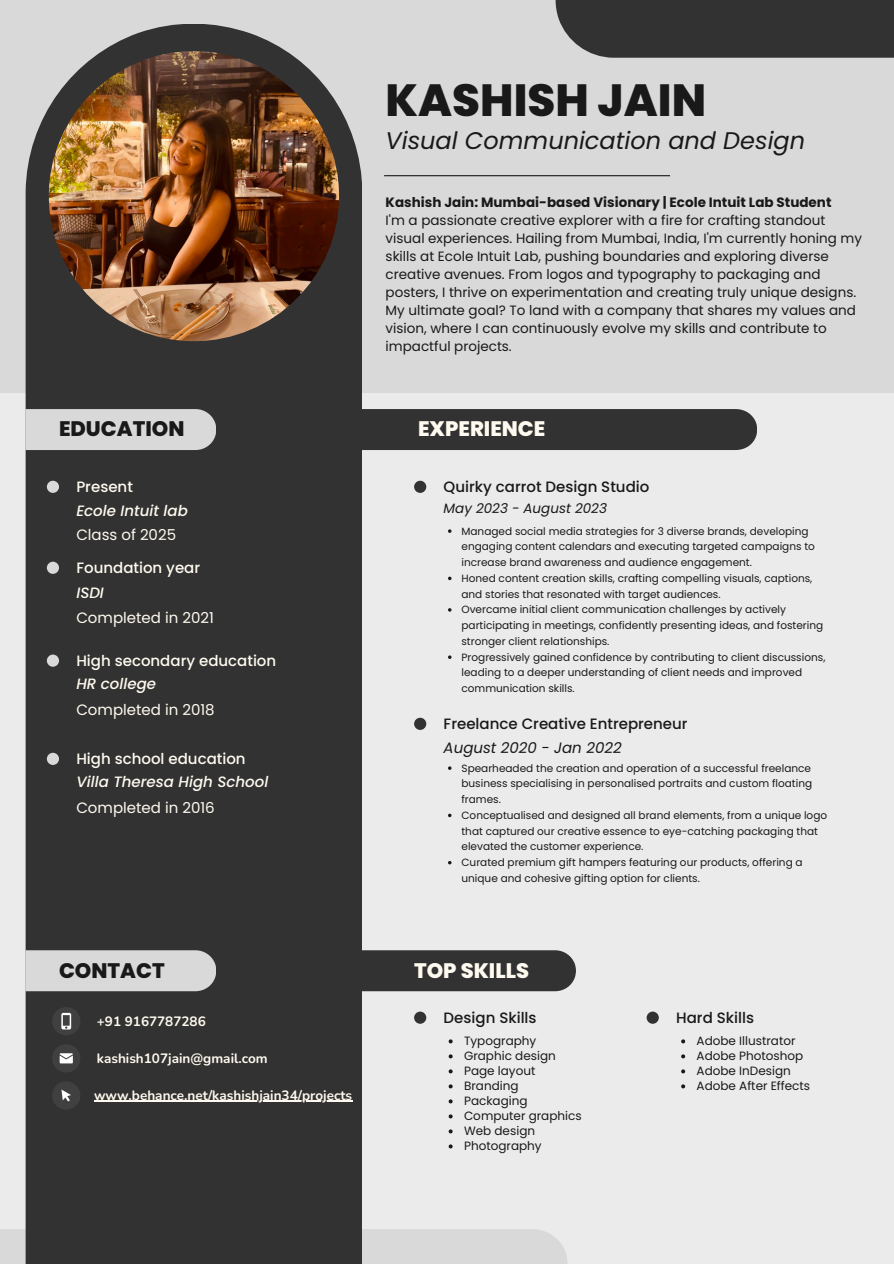
<style>
.page{position:relative;width:894px;height:1264px;background:#fff}
.page>*{position:absolute;margin:0;border:0;box-sizing:border-box;transform-origin:0 0}
.t1{font:800 45px "Poppins";color:#191919}
.t2{font:italic 24px "Poppins";color:#191919}
.t3{font:800 21px "Poppins";color:#fffaef}
.t4{font:800 21px "Poppins";color:#191919}
.t5{font:500 15px "Poppins";color:#191919}
.t6{font:500 15px "Poppins";color:#fffaef}
.t7{font:15px "Poppins";color:#fffaef}
.t8{font:italic 500 15px "Poppins";color:#fffaef}
.t9{font:italic 15px "Poppins";color:#191919}
.t10{font:13.5px/18px "Poppins";color:#191919}
.t11{font:700 13.5px "Nunito";color:#fffaef}
.t12{font:700 13.5px "Poppins";color:#191919}
.t13{font:italic 13.5px "Poppins";color:#191919}
.t14{font:12px "Poppins";color:#191919}
.t15{font:10.5px/15.8px "Poppins";color:#191919}
</style>
<div class="page">
<div style="left:0;top:0;width:893px;height:1263px;background:#ebebeb"></div>
<div style="left:0;top:0;width:893px;height:393px;background:#d9d9d9"></div>
<div style="left:0;top:1228px;width:567px;height:35px;background:#d9d9d9"></div>
<div style="left:26px;top:24px;width:336px;height:1239px;background:#323232"></div>
<div style="left:25px;top:409px;width:191px;height:41px;background:#d9d9d9"></div>
<div style="left:354px;top:409px;width:403px;height:41px;background:#323232"></div>
<div style="left:354px;top:950px;width:221px;height:41px;background:#323232"></div>
<div style="left:25px;top:950px;width:191px;height:41px;background:#d9d9d9"></div>
<div style="left:555px;top:0;width:338px;height:58px;background:#323232"></div>
<img style="left:49px;top:51px;width:290px;height:290px;border-radius:50%">
<hr style="left:384px;top:175px;width:286px;height:1px;background:#191919">
<div style="left:47px;top:480px;width:12px;height:13px;background:#d9d9d9;border-radius:50%"></div>
<div style="left:47px;top:561px;width:12px;height:13px;background:#d9d9d9;border-radius:50%"></div>
<div style="left:47px;top:654px;width:12px;height:12px;background:#d9d9d9;border-radius:50%"></div>
<div style="left:47px;top:752px;width:12px;height:13px;background:#d9d9d9;border-radius:50%"></div>
<div style="left:414px;top:480px;width:12px;height:13px;background:#323232;border-radius:50%"></div>
<div style="left:414px;top:1011px;width:12px;height:12px;background:#323232;border-radius:50%"></div>
<div style="left:646px;top:1011px;width:12px;height:12px;background:#323232;border-radius:50%"></div>
<div style="left:414px;top:717px;width:12px;height:13px;background:#323232;border-radius:50%"></div>
<div style="left:52px;top:1044px;width:28px;height:28px;background:#404040;border-radius:50%"></div>
<svg style="left:60px;top:1053px;width:13px;height:10px"></svg>
<div style="left:52px;top:1081px;width:28px;height:28px;background:#404040;border-radius:50%"></div>
<svg style="left:61px;top:1089px;width:10px;height:12px"></svg>
<div style="left:52px;top:1007px;width:28px;height:28px;background:#404040;border-radius:50%"></div>
<svg style="left:61px;top:1012px;width:10px;height:17px"></svg>
<svg style="left:448px;top:529px;width:3px;height:4px"></svg>
<svg style="left:448px;top:655px;width:3px;height:4px"></svg>
<svg style="left:448px;top:766px;width:3px;height:4px"></svg>
<svg style="left:448px;top:1039px;width:4px;height:4px"></svg>
<svg style="left:448px;top:1054px;width:4px;height:4px"></svg>
<svg style="left:448px;top:1069px;width:4px;height:4px"></svg>
<svg style="left:448px;top:1084px;width:4px;height:4px"></svg>
<svg style="left:448px;top:1099px;width:4px;height:4px"></svg>
<svg style="left:448px;top:1114px;width:4px;height:4px"></svg>
<svg style="left:448px;top:1129px;width:4px;height:4px"></svg>
<svg style="left:448px;top:1144px;width:4px;height:4px"></svg>
<svg style="left:681px;top:1039px;width:4px;height:4px"></svg>
<svg style="left:681px;top:1054px;width:4px;height:4px"></svg>
<svg style="left:681px;top:1069px;width:4px;height:4px"></svg>
<svg style="left:681px;top:1084px;width:4px;height:4px"></svg>
<hr style="left:94px;top:1100px;width:258px;height:1px;background:#fffaef">
<h2 class="t1" style="left:385px;top:69px;width:322px">KASHISH JAIN</h2>
<p class="t2" style="left:385px;top:124px;width:421px">Visual Communication and Design</p>
<p class="t12" style="left:385px;top:192px;width:447px">Kashish Jain: Mumbai-based Visionary | Ecole Intuit Lab Student</p>
<p class="t10" style="left:385px;top:211px;width:478px">I'm a passionate creative explorer with a fire for crafting standout visual experiences. Hailing from Mumbai, India, I'm currently honing my skills at Ecole Intuit Lab, pushing boundaries and exploring diverse creative avenues. From logos and typography to packaging and posters, I thrive on experimentation and creating truly unique designs.<br>My ultimate goal? To land with a company that shares my values and vision, where I can continuously evolve my skills and contribute to impactful projects.</p>
<p class="t4" style="left:59px;top:414px;width:127px">EDUCATION</p>
<p class="t3" style="left:418px;top:414px;width:129px">EXPERIENCE</p>
<h5 class="t6" style="left:76px;top:476px;width:58px">Present</h5>
<h5 class="t8" style="left:76px;top:500px;width:113px">Ecole Intuit lab</h5>
<h6 class="t7" style="left:76px;top:524px;width:101px">Class of 2025</h6>
<p class="t6" style="left:76px;top:557px;width:125px">Foundation year</p>
<p class="t8" style="left:76px;top:582px;width:29px">ISDI</p>
<h3 class="t7" style="left:76px;top:606px;width:139px">Completed in 2021</h3>
<h5 class="t6" style="left:76px;top:650px;width:201px">High secondary education</h5>
<p class="t8" style="left:76px;top:673px;width:81px">HR college</p>
<p class="t7" style="left:76px;top:699px;width:140px">Completed in 2018</p>
<h5 class="t6" style="left:76px;top:748px;width:171px">High school education</h5>
<p class="t8" style="left:76px;top:771px;width:193px">Villa Theresa High School</p>
<p class="t7" style="left:76px;top:797px;width:140px">Completed in 2016</p>
<h5 class="t5" style="left:443px;top:476px;width:207px">Quirky carrot Design Studio</h5>
<h4 class="t13" style="left:443px;top:499px;width:165px">May 2023 - August 2023</h4>
<h6 class="t15" style="left:461px;top:523px;width:355px">Managed social media strategies for 3 diverse brands, developing engaging content calendars and executing targeted campaigns to increase brand awareness and audience engagement.</h6>
<h5 class="t15" style="left:461px;top:570px;width:352px">Honed content creation skills, crafting compelling visuals, captions, and stories that resonated with target audiences.</h5>
<h5 class="t15" style="left:461px;top:602px;width:363px">Overcame initial client communication challenges by actively participating in meetings, confidently presenting ideas, and fostering stronger client relationships.</h5>
<h6 class="t15" style="left:461px;top:649px;width:365px">Progressively gained confidence by contributing to client discussions, leading to a deeper understanding of client needs and improved communication skills.</h6>
<h6 class="t5" style="left:443px;top:713px;width:245px">Freelance Creative Entrepreneur</h6>
<h3 class="t9" style="left:443px;top:737px;width:179px">August 2020 - Jan 2022</h3>
<p class="t15" style="left:461px;top:760px;width:352px;text-align:justify">Spearheaded the creation and operation of a successful freelance business specialising in personalised portraits and custom floating frames.</p>
<p class="t15" style="left:461px;top:807px;width:367px">Conceptualised and designed all brand elements, from a unique logo that captured our creative essence to eye-catching packaging that elevated the customer experience.</p>
<p class="t15" style="left:461px;top:854px;width:342px">Curated premium gift hampers featuring our products, offering a unique and cohesive gifting option for clients.</p>
<h3 class="t4" style="left:59px;top:955px;width:107px">CONTACT</h3>
<p class="t3" style="left:414px;top:955px;width:116px">TOP SKILLS</p>
<p class="t11" style="left:97px;top:1012px;width:110px">+91 9167787286</p>
<p class="t11" style="left:97px;top:1049px;width:172px">kashish107jain@gmail.com</p>
<p class="t11" style="left:94px;top:1086px;width:259px">www.behance.net/kashishjain34/projects</p>
<h5 class="t5" style="left:443px;top:1007px;width:94px">Design Skills</h5>
<h5 class="t5" style="left:676px;top:1007px;width:79px">Hard Skills</h5>
<p class="t14" style="left:464px;top:1032px;width:74px">Typography</p>
<p class="t14" style="left:464px;top:1047px;width:93px">Graphic design</p>
<h3 class="t14" style="left:464px;top:1062px;width:73px">Page layout</h3>
<h5 class="t14" style="left:464px;top:1077px;width:56px">Branding</h5>
<h6 class="t14" style="left:464px;top:1092px;width:65px">Packaging</h6>
<p class="t14" style="left:464px;top:1107px;width:119px">Computer graphics</p>
<p class="t14" style="left:464px;top:1122px;width:73px">Web design</p>
<p class="t14" style="left:464px;top:1137px;width:79px">Photography</p>
<p class="t14" style="left:696px;top:1032px;width:100px">Adobe Illustrator</p>
<h5 class="t14" style="left:696px;top:1047px;width:108px">Adobe Photoshop</h5>
<h6 class="t14" style="left:696px;top:1062px;width:96px">Adobe InDesign</h6>
<p class="t14" style="left:696px;top:1077px;width:115px">Adobe After Effects</p>
</div>
